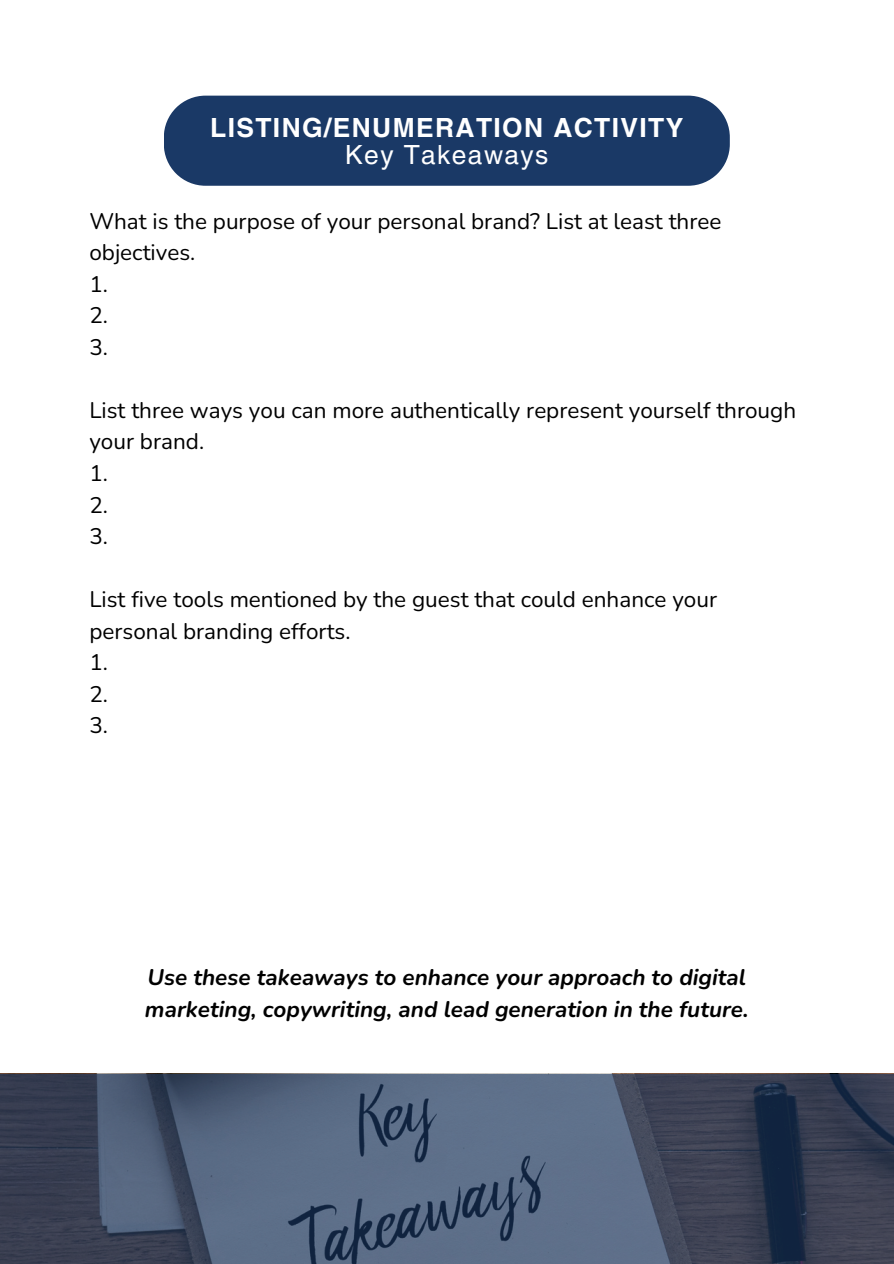
<style>
.page{position:relative;width:894px;height:1264px;background:#fff}
.page>*{position:absolute;margin:0;border:0;box-sizing:border-box;transform-origin:0 0}
.t1{font:700 26.4px/27.5px "Helvetica LT Pro";letter-spacing:.05em;color:#fff;text-align:center}
.t2{font:22.5px/31.5px "Nunito";color:#000}
.t3{font:italic 700 22.5px/31.5px "Nunito";color:#000}
.s1{font-weight:400}
</style>
<div class="page">
<div style="left:164px;top:96px;width:565px;height:90px;background:#1a3966"></div>
<svg style="left:0;top:1074px;width:893px;height:189px;background:#48556c"></svg>
<h1 class="t1" style="left:210px;top:116px;width:474px">LISTING/ENUMERATION ACTIVITY<br><span class="s1">Key Takeaways</span></h1>
<p class="t2" style="left:89px;top:206px;width:633px">What is the purpose of your personal brand? List at least three objectives.</p>
<p class="t2" style="left:89px;top:269px;width:20px">1.</p>
<p class="t2" style="left:89px;top:300px;width:20px">2.</p>
<p class="t2" style="left:89px;top:332px;width:20px">3.</p>
<p class="t2" style="left:89px;top:395px;width:708px">List three ways you can more authentically represent yourself through your brand.</p>
<p class="t2" style="left:89px;top:458px;width:20px">1.</p>
<p class="t2" style="left:89px;top:489px;width:20px">2.</p>
<p class="t2" style="left:89px;top:521px;width:20px">3.</p>
<p class="t2" style="left:89px;top:584px;width:629px">List five tools mentioned by the guest that could enhance your personal branding efforts.</p>
<p class="t2" style="left:89px;top:647px;width:20px">1.</p>
<p class="t2" style="left:89px;top:678px;width:20px">2.</p>
<p class="t2" style="left:89px;top:710px;width:20px">3.</p>
<h2 class="t3" style="left:145px;top:962px;width:605px">Use these takeaways to enhance your approach to digital marketing, copywriting, and lead generation in the future.</h2>
</div>
